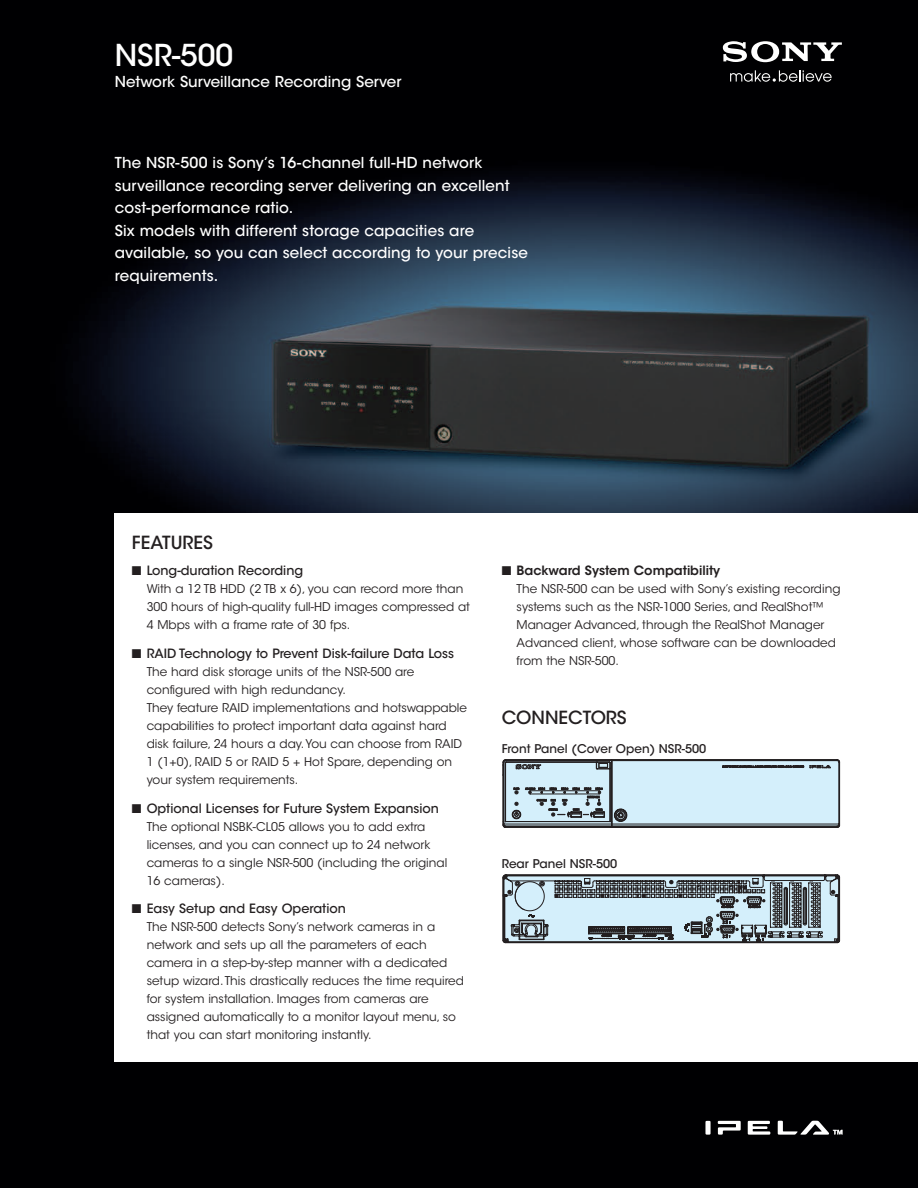
<style>
.page{position:relative;width:918px;height:1188px;background:#fff}
.page>*{position:absolute;margin:0;border:0;box-sizing:border-box;transform-origin:0 0}
.t1{font:500 30px "ITC Avant Garde Std";color:#fff}
.t2{font:500 18px "ITC Avant Garde Std";color:#231f20}
.t3{font:500 15px/22.5px "ITC Avant Garde Std";letter-spacing:.01em;color:#fff}
.t4{font:500 12.75px "ITC Avant Garde Std";color:#231f20}
.t5{font:600 12.75px "ITC Avant Garde Std";color:#231f20}
.t6{font:12px/18px "ITC Avant Garde Std";color:#231f20}
.t7{font:500 12px "ITC Avant Garde Std";color:#231f20}
</style>
<div class="page">
<img style="left:0;top:0;width:918px;height:1188px">
<svg style="left:730px;top:70px;width:102px;height:12px"></svg>
<svg style="left:723px;top:41px;width:119px;height:21px"></svg>
<div style="left:115px;top:513px;width:803px;height:549px;background:#fff"></div>
<svg style="left:503px;top:759px;width:337px;height:69px;background:#b4cad4"></svg>
<svg style="left:503px;top:875px;width:337px;height:68px;background:#93a3ab"></svg>
<svg style="left:705px;top:1121px;width:138px;height:14px"></svg>
<h1 class="t1" style="left:115px;top:37px;width:120px">NSR-500</h1>
<p class="t3" style="left:115px;top:71px;width:288px">Network Surveillance Recording Server</p>
<p class="t3" style="left:115px;top:152px;width:415px">The NSR-500 is Sony’s 16-channel full-HD network surveillance recording server delivering an excellent cost-performance ratio.<br>Six models with different storage capacities are available, so you can select according to your precise requirements.</p>
<h2 class="t2" style="left:132px;top:532px;width:62px">Features</h2>
<p class="t4" style="left:132px;top:563px;width:173px">■ Long-duration Recording</p>
<p class="t6" style="left:147px;top:580px;width:325px">With a 12 TB HDD (2 TB x 6), you can record more than<br>300 hours of high-quality full-HD images compressed at<br>4 Mbps with a frame rate of 30 fps.</p>
<p class="t4" style="left:132px;top:646px;width:324px">■ RAID Technology to Prevent Disk-failure Data Loss</p>
<p class="t6" style="left:147px;top:663px;width:322px">The hard disk storage units of the NSR-500 are configured with high redundancy.<br>They feature RAID implementations and hotswappable capabilities to protect important data against hard disk failure, 24 hours a day. You can choose from RAID 1 (1+0), RAID 5 or RAID 5 + Hot Spare, depending on your system requirements.</p>
<p class="t4" style="left:132px;top:800px;width:309px">■ Optional Licenses for Future System Expansion</p>
<p class="t6" style="left:147px;top:818px;width:302px">The optional NSBK-CL05 allows you to add extra licenses, and you can connect up to 24 network cameras to a single NSR-500 (including the original 16 cameras).</p>
<p class="t4" style="left:132px;top:901px;width:216px">■ Easy Setup and Easy Operation</p>
<p class="t6" style="left:147px;top:918px;width:319px">The NSR-500 detects Sony’s network cameras in a network and sets up all the parameters of each camera in a step-by-step manner with a dedicated setup wizard. This drastically reduces the time required for system installation. Images from cameras are assigned automatically to a monitor layout menu, so that you can start monitoring instantly.</p>
<p class="t5" style="left:502px;top:563px;width:220px">■ Backward System Compatibility</p>
<p class="t6" style="left:517px;top:580px;width:325px">The NSR-500 can be used with Sony’s existing recording systems such as the NSR-1000 Series, and RealShot™ Manager Advanced, through the RealShot Manager Advanced client, whose software can be downloaded from the NSR-500.</p>
<h2 class="t2" style="left:502px;top:706px;width:28px">Connectors</h2>
<p class="t7" style="left:502px;top:741px;width:206px">Front Panel (Cover Open) NSR-500</p>
<p class="t7" style="left:502px;top:856px;width:117px">Rear Panel NSR-500</p>
</div>
